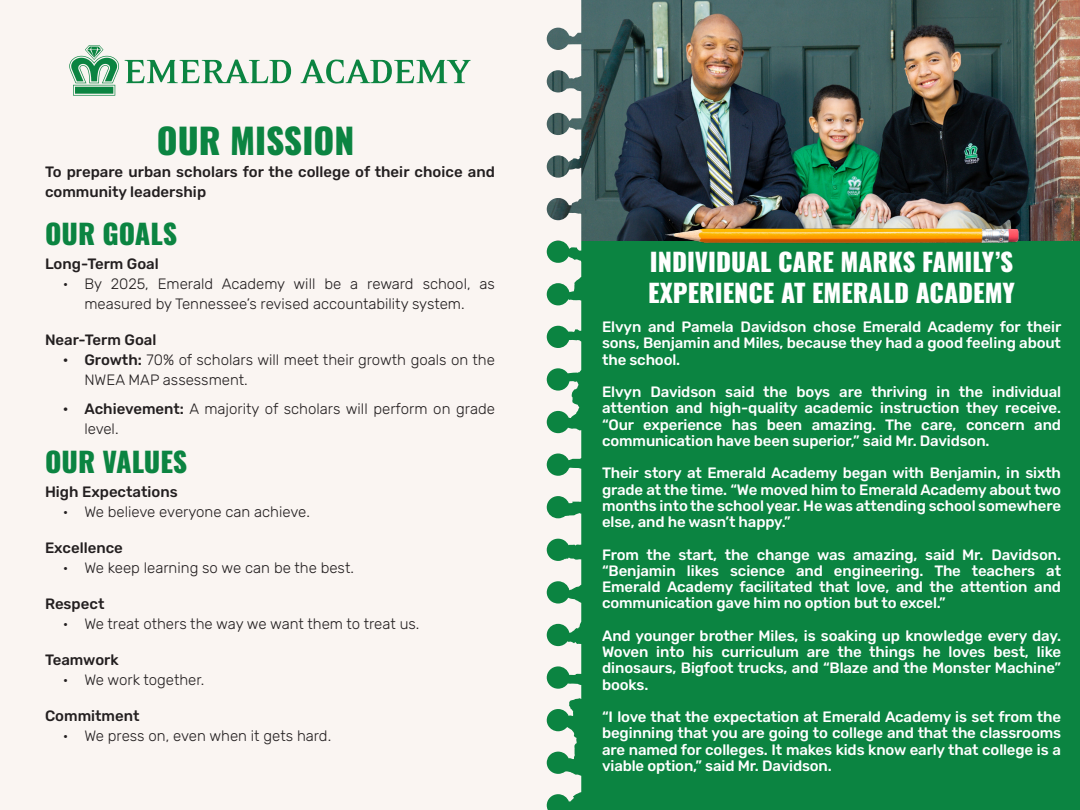
<style>
.page{position:relative;width:1080px;height:810px;background:#fff}
.page>*{position:absolute;margin:0;border:0;box-sizing:border-box;transform-origin:0 0}
.t1{font:800 35px "Oswald";color:#0b8441}
.t2{font:800 27.5px "Oswald";color:#0b8441}
.t3{font:800 25px "Oswald";color:#fff}
.t4{font:500 15px/16.2px "Rubik";letter-spacing:-.01em;color:#fff;text-align:justify}
.t5{font:300 15px/20px "Rubik";color:#231f20}
.t6{font:500 15px/20px "Rubik";color:#231f20}
.s1{font-weight:500}
</style>
<div class="page">
<img style="left:582px;top:0;width:498px;height:242px">
<div style="left:540px;top:242px;width:540px;height:568px;background:#0b8441"></div>
<div style="left:0;top:0;width:582px;height:810px;background:#faf5f2"></div>
<img style="left:643px;top:219px;width:403px;height:25px">
<svg style="left:125px;top:60px;width:166px;height:23px"></svg>
<svg style="left:300px;top:60px;width:171px;height:24px"></svg>
<svg style="left:69px;top:45px;width:50px;height:51px"></svg>
<p class="t1" style="left:157px;top:123px;width:199px">OUR MISSION</p>
<p class="t6" style="left:45px;top:162px;width:451px">To prepare urban scholars for the college of their choice and community leadership</p>
<p class="t2" style="left:45px;top:220px;width:134px">OUR GOALS</p>
<p class="t6" style="left:45px;top:254px;width:115px">Long-Term Goal</p>
<p class="t5" style="left:63px;top:274px;width:434px;text-align:center">• By 2025, Emerald Academy will be a reward school, as measured by Tennessee’s revised accountability system.</p>
<p class="t6" style="left:45px;top:330px;width:113px">Near-Term Goal</p>
<p class="t5" style="left:84px;top:350px;width:412px;text-indent:-21px"><span class="s1">• Growth:</span> 70% of scholars will meet their growth goals on the<br>NWEA MAP assessment.</p>
<p class="t5" style="left:84px;top:399px;width:412px;text-indent:-21px"><span class="s1">• Achievement:</span> A majority of scholars will perform on grade level.</p>
<p class="t2" style="left:45px;top:448px;width:144px">OUR VALUES</p>
<p class="t6" style="left:45px;top:482px;width:134px">High Expectations</p>
<p class="t5" style="left:63px;top:502px;width:249px">• We believe everyone can achieve.</p>
<p class="t6" style="left:45px;top:538px;width:79px">Excellence</p>
<p class="t5" style="left:63px;top:558px;width:293px">• We keep learning so we can be the best.</p>
<p class="t6" style="left:45px;top:594px;width:61px">Respect</p>
<p class="t5" style="left:63px;top:614px;width:358px">• We treat others the way we want them to treat us.</p>
<p class="t6" style="left:45px;top:650px;width:75px">Teamwork</p>
<p class="t5" style="left:63px;top:670px;width:143px">• We work together.</p>
<p class="t6" style="left:45px;top:706px;width:96px">Commitment</p>
<p class="t5" style="left:63px;top:726px;width:270px">• We press on, even when it gets hard.</p>
<p class="t3" style="left:650px;top:248px;width:365px">INDIVIDUAL CARE MARKS FAMILY’S</p>
<p class="t3" style="left:648px;top:280px;width:368px">EXPERIENCE AT EMERALD ACADEMY</p>
<p class="t4" style="left:602px;top:319px;width:461px">Elvyn and Pamela Davidson chose Emerald Academy for their sons, Benjamin and Miles, because they had a good feeling about the school.</p>
<p class="t4" style="left:602px;top:384px;width:461px">Elvyn Davidson said the boys are thriving in the individual attention and high-quality academic instruction they receive. “Our experience has been amazing. The care, concern and communication have been superior,” said Mr. Davidson.</p>
<p class="t4" style="left:602px;top:465px;width:461px">Their story at Emerald Academy began with Benjamin, in sixth grade at the time. “We moved him to Emerald Academy about two months into the school year. He was attending school somewhere else, and he wasn’t happy.”</p>
<p class="t4" style="left:602px;top:547px;width:461px">From the start, the change was amazing, said Mr. Davidson. “Benjamin likes science and engineering. The teachers at Emerald Academy facilitated that love, and the attention and communication gave him no option but to excel.”</p>
<p class="t4" style="left:602px;top:628px;width:461px">And younger brother Miles, is soaking up knowledge every day.<br>Woven into his curriculum are the things he loves best, like dinosaurs, Bigfoot trucks, and “Blaze and the Monster Machine” books.</p>
<p class="t4" style="left:602px;top:709px;width:461px">“I love that the expectation at Emerald Academy is set from the beginning that you are going to college and that the classrooms are named for colleges. It makes kids know early that college is a viable option,” said Mr. Davidson.</p>
</div>
